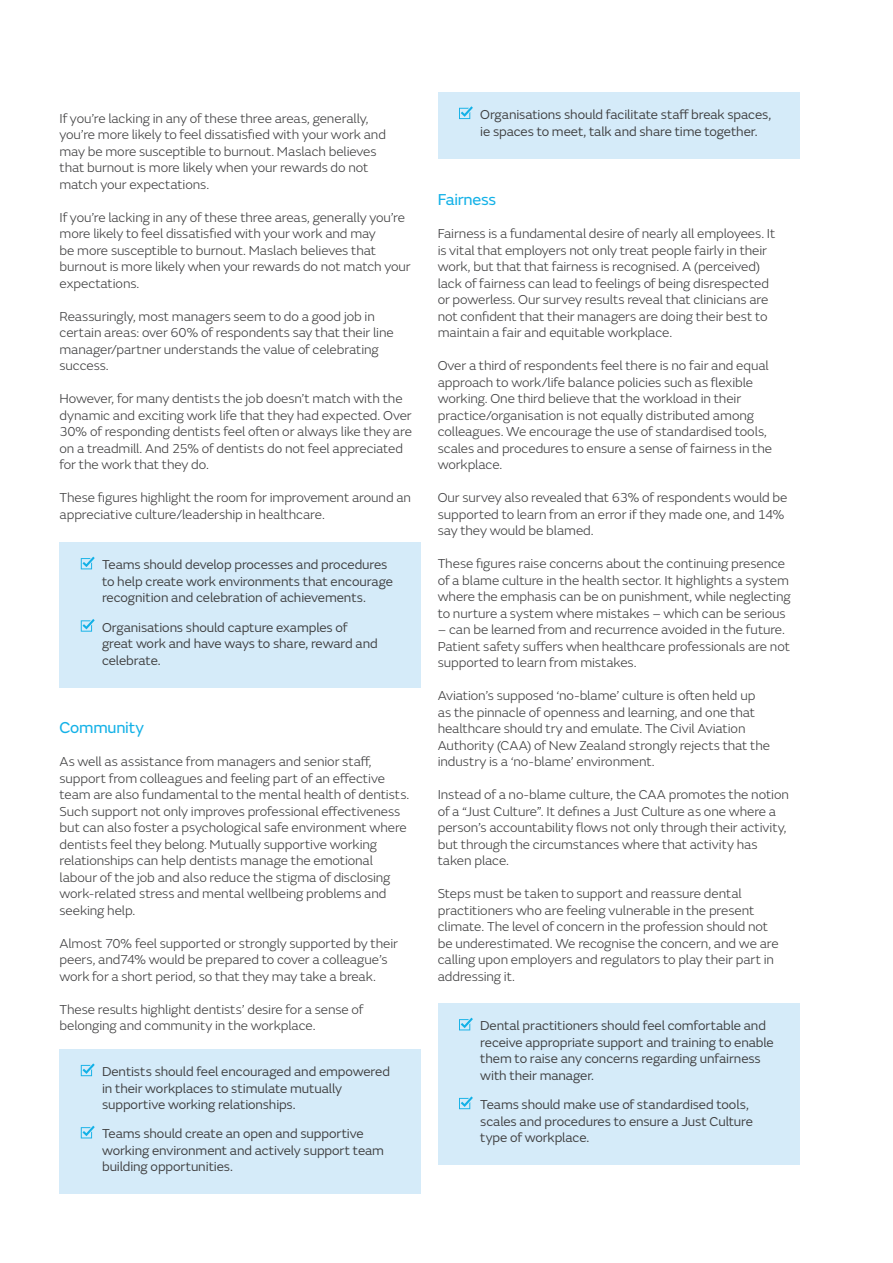
<style>
.page{position:relative;width:893px;height:1263px;background:#fff}
.page>*{position:absolute;margin:0;border:0;box-sizing:border-box;transform-origin:0 0}
.t1{font:16.5px "FS Emeric";letter-spacing:-.015em;color:#13b1e7}
.t2{font:300 13.5px/16.5px "FS Emeric";letter-spacing:-.005em;color:#3e3e3f}
.t3{font:13.5px/16.5px "FS Emeric";letter-spacing:-.005em;color:#3e3e3f}
</style>
<div class="page">
<div style="left:60px;top:542px;width:361px;height:83px;background:#d5ebf9"></div>
<div style="left:60px;top:605px;width:361px;height:82px;background:#d5ebf9"></div>
<div style="left:60px;top:1049px;width:361px;height:83px;background:#d5ebf9"></div>
<div style="left:60px;top:1111px;width:361px;height:83px;background:#d5ebf9"></div>
<svg style="left:81px;top:557px;width:14px;height:12px"></svg>
<svg style="left:81px;top:619px;width:14px;height:13px"></svg>
<svg style="left:81px;top:1063px;width:14px;height:13px"></svg>
<svg style="left:81px;top:1126px;width:14px;height:12px"></svg>
<div style="left:438px;top:92px;width:361px;height:66px;background:#d5ebf9"></div>
<div style="left:438px;top:1003px;width:361px;height:100px;background:#d5ebf9"></div>
<div style="left:438px;top:1082px;width:361px;height:83px;background:#d5ebf9"></div>
<svg style="left:459px;top:106px;width:14px;height:13px"></svg>
<svg style="left:459px;top:1018px;width:14px;height:12px"></svg>
<svg style="left:459px;top:1096px;width:14px;height:13px"></svg>
<p class="t2" style="left:60px;top:109px;width:328px">If you’re lacking in any of these three areas, generally, you’re more likely to feel dissatisfied with your work and may be more susceptible to burnout. Maslach believes that burnout is more likely when your rewards do not match your expectations.</p>
<p class="t2" style="left:60px;top:208px;width:353px">If you’re lacking in any of these three areas, generally you’re more likely to feel dissatisfied with your work and may<br>be more susceptible to burnout. Maslach believes that burnout is more likely when your rewards do not match your expectations.</p>
<p class="t2" style="left:60px;top:307px;width:336px">Reassuringly, most managers seem to do a good job in certain areas: over 60% of respondents say that their line manager/partner understands the value of celebrating success.</p>
<p class="t2" style="left:60px;top:390px;width:354px">However, for many dentists the job doesn’t match with the dynamic and exciting work life that they had expected. Over 30% of responding dentists feel often or always like they are on a treadmill. And 25% of dentists do not feel appreciated for the work that they do.</p>
<p class="t2" style="left:60px;top:489px;width:353px">These figures highlight the room for improvement around an appreciative culture/leadership in healthcare.</p>
<p class="t3" style="left:102px;top:556px;width:293px">Teams should develop processes and procedures to help create work environments that encourage recognition and celebration of achievements.</p>
<p class="t3" style="left:102px;top:618px;width:277px">Organisations should capture examples of great work and have ways to share, reward and celebrate.</p>
<p class="t1" style="left:60px;top:716px;width:86px">Community</p>
<p class="t2" style="left:60px;top:753px;width:351px">As well as assistance from managers and senior staff, support from colleagues and feeling part of an effective team are also fundamental to the mental health of dentists.<br>Such support not only improves professional effectiveness but can also foster a psychological safe environment where dentists feel they belong. Mutually supportive working relationships can help dentists manage the emotional labour of the job and also reduce the stigma of disclosing work-related stress and mental wellbeing problems and seeking help.</p>
<p class="t2" style="left:60px;top:934px;width:340px">Almost 70% feel supported or strongly supported by their peers, and74% would be prepared to cover a colleague’s work for a short period, so that they may take a break.</p>
<p class="t2" style="left:60px;top:1000px;width:305px">These results highlight dentists’ desire for a sense of belonging and community in the workplace.</p>
<p class="t3" style="left:102px;top:1063px;width:289px">Dentists should feel encouraged and empowered in their workplaces to stimulate mutually supportive working relationships.</p>
<p class="t3" style="left:102px;top:1125px;width:283px">Teams should create an open and supportive working environment and actively support team building opportunities.</p>
<p class="t3" style="left:480px;top:106px;width:292px">Organisations should facilitate staff break spaces, ie spaces to meet, talk and share time together.</p>
<p class="t1" style="left:438px;top:188px;width:60px">Fairness</p>
<p class="t2" style="left:438px;top:225px;width:339px">Fairness is a fundamental desire of nearly all employees. It is vital that employers not only treat people fairly in their work, but that that fairness is recognised. A (perceived) lack of fairness can lead to feelings of being disrespected or powerless. Our survey results reveal that clinicians are not confident that their managers are doing their best to maintain a fair and equitable workplace.</p>
<p class="t2" style="left:438px;top:357px;width:336px">Over a third of respondents feel there is no fair and equal approach to work/life balance policies such as flexible working. One third believe that the workload in their practice/organisation is not equally distributed among colleagues. We encourage the use of standardised tools, scales and procedures to ensure a sense of fairness in the workplace.</p>
<p class="t2" style="left:438px;top:489px;width:351px">Our survey also revealed that 63% of respondents would be supported to learn from an error if they made one, and 14% say they would be blamed.</p>
<p class="t2" style="left:438px;top:555px;width:354px">These figures raise concerns about the continuing presence of a blame culture in the health sector. It highlights a system where the emphasis can be on punishment, while neglecting to nurture a system where mistakes – which can be serious</p>
<p class="t2" style="left:438px;top:621px;width:354px">– can be learned from and recurrence avoided in the future.<br>Patient safety suffers when healthcare professionals are not supported to learn from mistakes.</p>
<p class="t2" style="left:438px;top:687px;width:334px">Aviation’s supposed ‘no-blame’ culture is often held up as the pinnacle of openness and learning, and one that healthcare should try and emulate. The Civil Aviation Authority (CAA) of New Zealand strongly rejects that the industry is a ‘no-blame’ environment.</p>
<p class="t2" style="left:438px;top:786px;width:353px">Instead of a no-blame culture, the CAA promotes the notion of a “Just Culture”. It defines a Just Culture as one where a person’s accountability flows not only through their activity, but through the circumstances where that activity has taken place.</p>
<p class="t2" style="left:438px;top:885px;width:342px">Steps must be taken to support and reassure dental practitioners who are feeling vulnerable in the present climate. The level of concern in the profession should not be underestimated. We recognise the concern, and we are calling upon employers and regulators to play their part in addressing it.</p>
<p class="t3" style="left:480px;top:1017px;width:295px">Dental practitioners should feel comfortable and receive appropriate support and training to enable them to raise any concerns regarding unfairness with their manager.</p>
<p class="t3" style="left:480px;top:1096px;width:274px">Teams should make use of standardised tools, scales and procedures to ensure a Just Culture type of workplace.</p>
</div>
